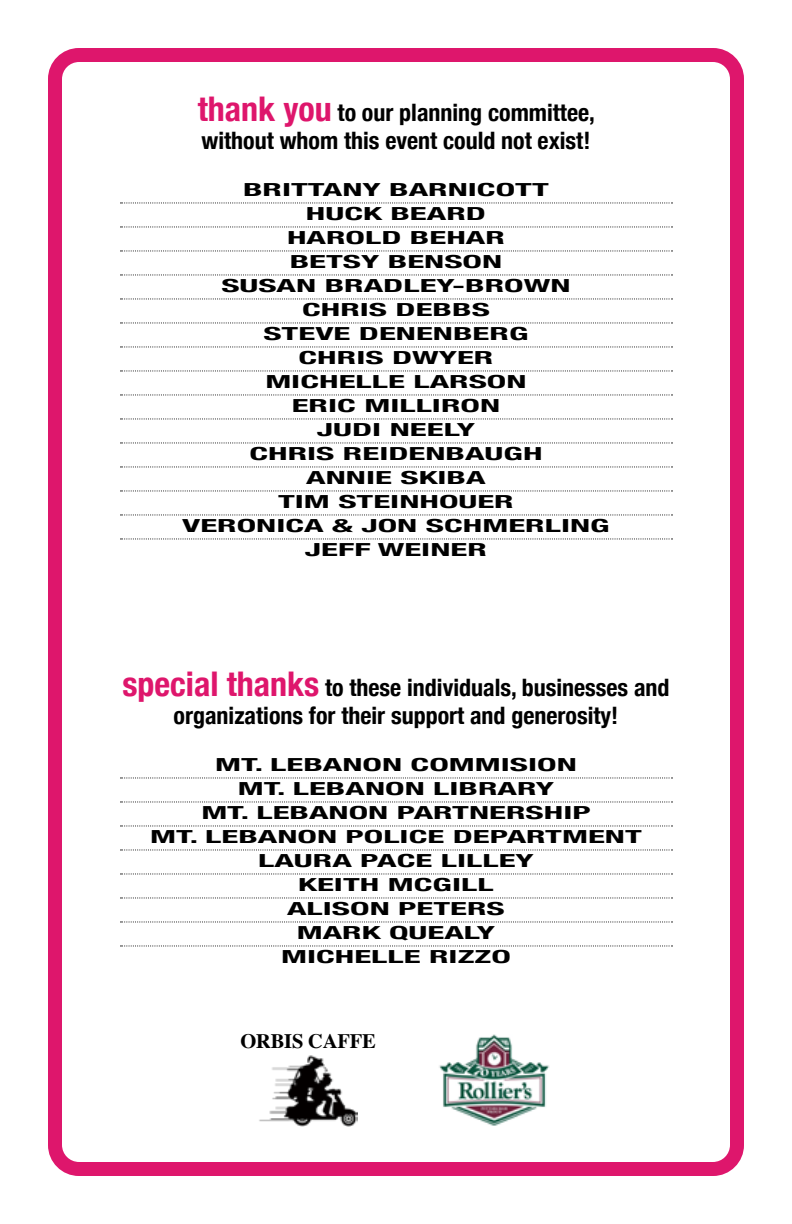
<style>
.page{position:relative;width:792px;height:1224px;background:#fff}
.page>*{position:absolute;margin:0;border:0;box-sizing:border-box;transform-origin:0 0}
.t1{font:700 condensed 24px/28px "Helvetica Neue";color:#000}
.t2{font:700 20.6px "Times";letter-spacing:-.01em;color:#000}
.t3{font:700 condensed 18px/24px "Helvetica Neue";color:#000;text-align:center;scale:1.95 1}
.s1{font-size:34px;color:#de166c}
</style>
<div class="page">
<div style="left:48px;top:48px;width:696px;height:1128px;border:14px solid #de166c;border-radius:24px"></div>
<svg style="left:120px;top:202px;width:553px;height:1px"></svg>
<svg style="left:120px;top:226px;width:553px;height:1px"></svg>
<svg style="left:120px;top:250px;width:553px;height:1px"></svg>
<svg style="left:120px;top:274px;width:553px;height:1px"></svg>
<svg style="left:120px;top:298px;width:553px;height:1px"></svg>
<svg style="left:120px;top:322px;width:553px;height:1px"></svg>
<svg style="left:120px;top:346px;width:553px;height:1px"></svg>
<svg style="left:120px;top:370px;width:553px;height:1px"></svg>
<svg style="left:120px;top:394px;width:553px;height:1px"></svg>
<svg style="left:120px;top:418px;width:553px;height:1px"></svg>
<svg style="left:120px;top:442px;width:553px;height:1px"></svg>
<svg style="left:120px;top:466px;width:553px;height:1px"></svg>
<svg style="left:120px;top:490px;width:553px;height:1px"></svg>
<svg style="left:120px;top:514px;width:553px;height:1px"></svg>
<svg style="left:120px;top:538px;width:553px;height:1px"></svg>
<svg style="left:120px;top:777px;width:553px;height:1px"></svg>
<svg style="left:120px;top:801px;width:553px;height:1px"></svg>
<svg style="left:120px;top:825px;width:553px;height:1px"></svg>
<svg style="left:120px;top:849px;width:553px;height:1px"></svg>
<svg style="left:120px;top:873px;width:553px;height:1px"></svg>
<svg style="left:120px;top:897px;width:553px;height:1px"></svg>
<svg style="left:120px;top:921px;width:553px;height:1px"></svg>
<svg style="left:120px;top:945px;width:553px;height:1px"></svg>
<img style="left:259px;top:1055px;width:99px;height:71px">
<img style="left:439px;top:1034px;width:111px;height:92px">
<h1 class="t1" style="left:198px;top:97px;width:399px"><span class="s1">thank you</span> to our planning committee, without whom this event could not exist!</h1>
<p class="t3" style="left:182px;top:177px;width:221px">BRITTANY BARNICOTT<br>HUCK BEARD<br>HAROLD BEHAR<br>BETSY BENSON<br>SUSAN BRADLEY-BROWN<br>CHRIS DEBBS<br>STEVE DENENBERG<br>CHRIS DWYER<br>MICHELLE LARSON<br>ERIC MILLIRON<br>JUDI NEELY<br>CHRIS REIDENBAUGH<br>ANNIE SKIBA<br>TIM STEINHOUER<br>VERONICA &amp; JON SCHMERLING<br>JEFF WEINER</p>
<h1 class="t1" style="left:122px;top:672px;width:549px;text-align:center"><span class="s1">special thanks</span> to these individuals, businesses and organizations for their support and generosity!</h1>
<p class="t3" style="left:150px;top:752px;width:254px">MT. LEBANON COMMISION<br>MT. LEBANON LIBRARY<br>MT. LEBANON PARTNERSHIP<br>MT. LEBANON POLICE DEPARTMENT<br>LAURA PACE LILLEY<br>KEITH MCGILL<br>ALISON PETERS<br>MARK QUEALY<br>MICHELLE RIZZO</p>
<p class="t2" style="left:240px;top:1021px;width:137px">ORBIS CAFFE</p>
</div>
